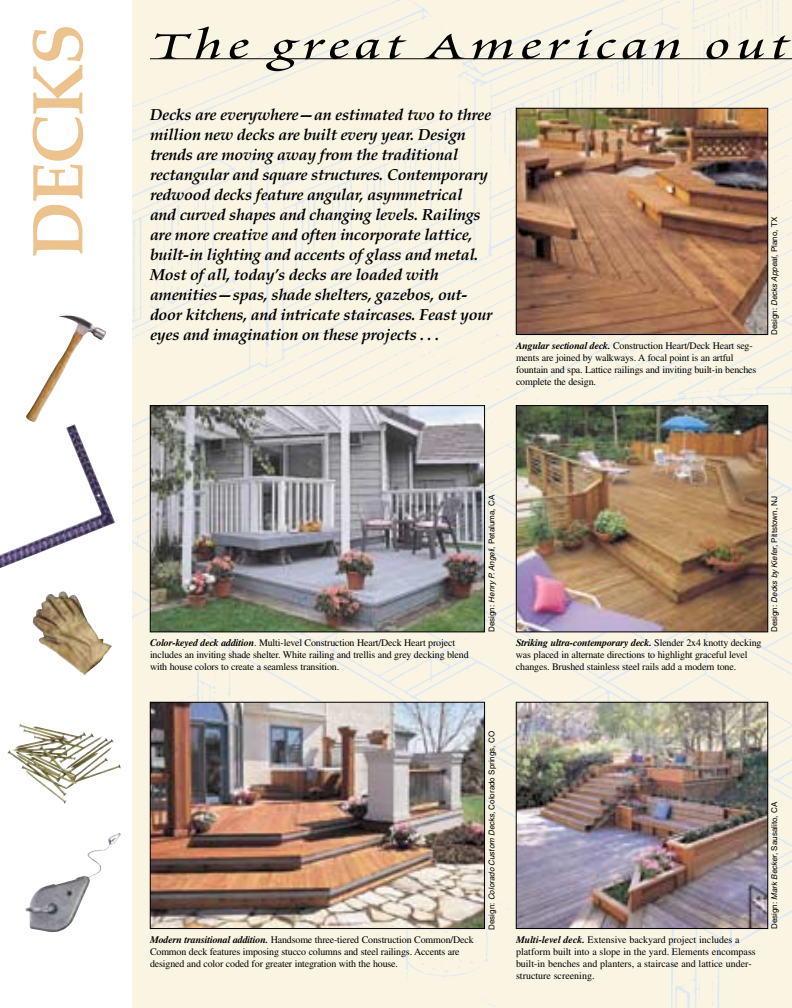
<style>
.page{position:relative;width:792px;height:1008px;background:#fff}
.page>*{position:absolute;margin:0;border:0;box-sizing:border-box;transform-origin:0 0}
.t1{font:700 72px "Book Antiqua";letter-spacing:-.015em;color:#ecc28e;scale:.93 1}
.t2{font:48px "Poetica Chancery I";letter-spacing:.07em;color:#000;scale:1.65 1}
.t3{font:italic 700 16px/20px "Book Antiqua";letter-spacing:-.015em;color:#000}
.t4{font:10px/12px "Times";letter-spacing:-.015em;color:#000}
.t5{font:8px "Helvetica";color:#000}
.s1{font-weight:700;font-style:italic}
.s2{font-style:italic}
</style>
<div class="page">
<img style="left:132px;top:0;width:660px;height:1008px">
<hr style="left:150px;top:59px;width:642px;height:1px;background:#000">
<img style="left:152px;top:407px;width:331px;height:223px">
<div style="left:150px;top:405px;width:335px;height:227px;border:1px solid #000"></div>
<img style="left:152px;top:704px;width:331px;height:223px">
<div style="left:150px;top:702px;width:335px;height:227px;border:1px solid #000"></div>
<img style="left:518px;top:407px;width:248px;height:223px">
<div style="left:516px;top:405px;width:252px;height:227px;border:1px solid #000"></div>
<img style="left:518px;top:110px;width:248px;height:223px">
<div style="left:516px;top:108px;width:252px;height:227px;border:1px solid #000"></div>
<img style="left:518px;top:704px;width:248px;height:223px">
<div style="left:516px;top:702px;width:252px;height:227px;border:1px solid #000"></div>
<img style="left:26px;top:315px;width:81px;height:107px">
<img style="left:0;top:424px;width:115px;height:145px">
<img style="left:33px;top:591px;width:79px;height:84px">
<img style="left:25px;top:746px;width:50px;height:58px">
<img style="left:25px;top:833px;width:96px;height:77px">
<h1 class="t1" style="left:30px;top:258px;width:253px;rotate:-90deg">DECKS</h1>
<h2 class="t2" style="left:150px;top:24px;width:387px">The great American out</h2>
<p class="t3" style="left:150px;top:106px;width:344px">Decks are everywhere—an estimated two to three million new decks are built every year. Design trends are moving away from the traditional rectangular and square structures. Contemporary redwood decks feature angular, asymmetrical and curved shapes and changing levels. Railings are more creative and often incorporate lattice, built-in lighting and accents of glass and metal.<br>Most of all, today’s decks are loaded with amenities—spas, shade shelters, gazebos, out&shy;door kitchens, and intricate staircases. Feast your eyes and imagination on these projects . . .</p>
<p class="t4" style="left:516px;top:341px;width:242px"><span class="s1">Angular sectional deck.</span> Construction Heart/Deck Heart seg&shy;ments are joined by walkways. A focal point is an artful fountain and spa. Lattice railings and inviting built-in benches complete the design.</p>
<p class="t5" style="left:771px;top:335px;width:120px;rotate:-90deg">Design: <span class="s2">Decks Appeal</span>, Plano, TX</p>
<p class="t5" style="left:489px;top:632px;width:139px;rotate:-90deg">Design: <span class="s2">Henry P. Angeli</span>, Petaluma, CA</p>
<p class="t4" style="left:150px;top:638px;width:320px"><span class="s1">Color-keyed deck addition</span>. Multi-level Construction Heart/Deck Heart project includes an inviting shade shelter. White railing and trellis and grey decking blend with house colors to create a seamless transition.</p>
<p class="t4" style="left:516px;top:638px;width:247px"><span class="s1">Striking ultra-contemporary deck.</span> Slender 2x4 knotty decking was placed in alternate directions to highlight graceful level changes. Brushed stainless steel rails add a modern tone.</p>
<p class="t5" style="left:771px;top:632px;width:137px;rotate:-90deg">Design: <span class="s2">Decks by Kiefer</span>, Pittstown, NJ</p>
<p class="t4" style="left:150px;top:935px;width:325px"><span class="s1">Modern transitional addition.</span> Handsome three-tiered Construction Common/Deck<br>Common deck features imposing stucco columns and steel railings. Accents are designed and color coded for greater integration with the house.</p>
<p class="t5" style="left:489px;top:930px;width:200px;rotate:-90deg">Design: <span class="s2">Colorado Custom Decks</span>, Colorado Springs, CO</p>
<p class="t4" style="left:516px;top:935px;width:241px"><span class="s1">Multi-level deck.</span> Extensive backyard project includes a platform built into a slope in the yard. Elements encompass built-in benches and planters, a staircase and lattice under&shy;structure screening.</p>
<p class="t5" style="left:771px;top:929px;width:128px;rotate:-90deg">Design: <span class="s2">Mark Becker</span>, Sausalito, CA</p>
</div>
